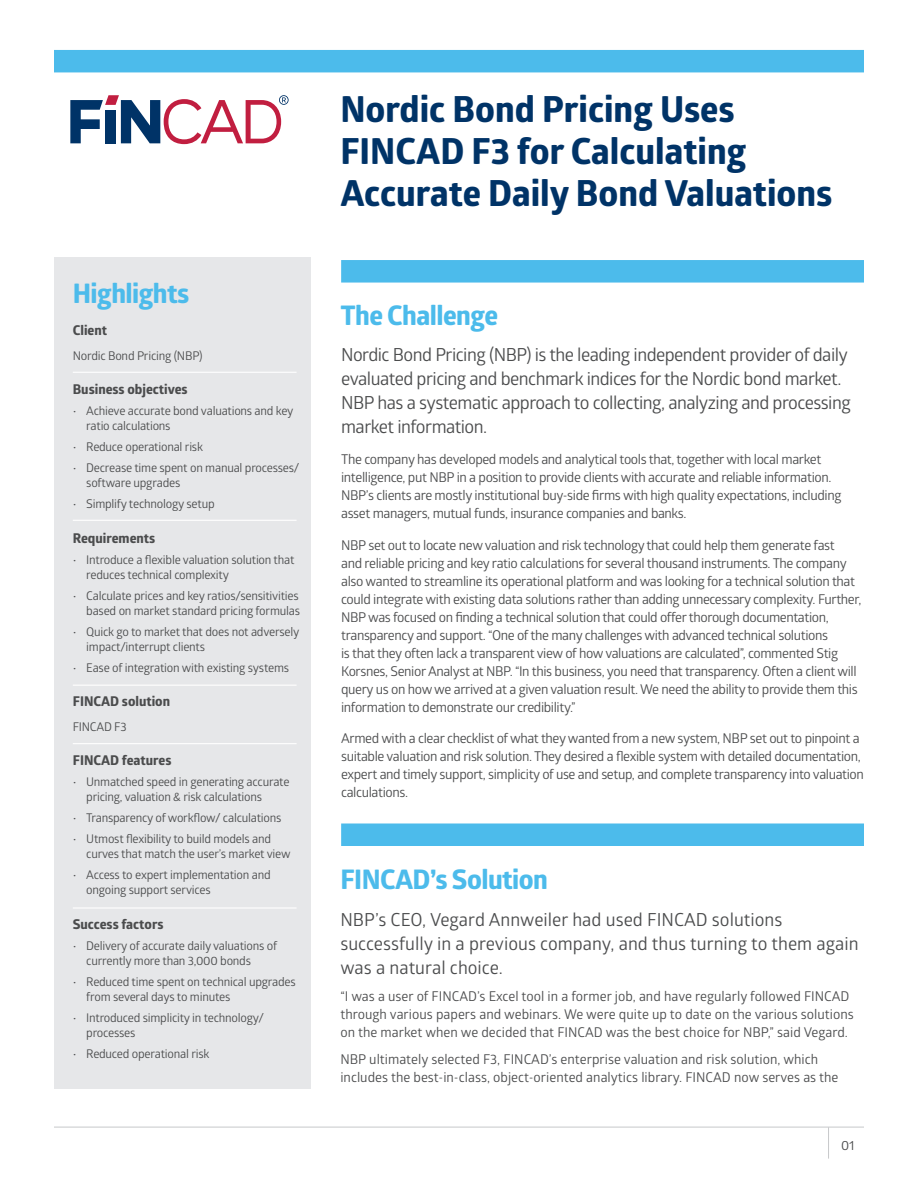
<style>
.page{position:relative;width:918px;height:1188px;background:#fff}
.page>*{position:absolute;margin:0;border:0;box-sizing:border-box;transform-origin:0 0}
.t1{font:700 36px/42px "Globerx";color:#003367}
.t2{font:700 27px "Globerx";letter-spacing:-.02em;color:#4cbbeb}
.t3{font:18px/24px "Glober";letter-spacing:-.03em;color:#4b4c4d}
.t4{font:18px/24px "Glober";color:#4b4c4d}
.t5{font:13.5px/18px "Glober";letter-spacing:-.03em;color:#4b4c4d}
.t6{font:13.5px/18px "Glober";color:#4b4c4d}
.t7{font:700 13.5px "Globerx";color:#4b4c4d}
.t8{font:13.2px "Glober";color:#4b4c4d}
.t9{font:12px/15px "Glober";letter-spacing:-.02em;color:#4b4c4d}
</style>
<div class="page">
<div style="left:54px;top:257px;width:256px;height:832px;background:#e6e7e9"></div>
<hr style="left:54px;top:1127px;width:810px;height:1px;background:#c7c8ca">
<hr style="left:828px;top:1127px;width:1px;height:32px;background:#c7c8ca">
<hr style="left:73px;top:372px;width:224px;height:1px;background:#fff">
<div style="left:341px;top:260px;width:523px;height:23px;background:#4cbbeb"></div>
<div style="left:341px;top:824px;width:523px;height:22px;background:#4cbbeb"></div>
<div style="left:54px;top:50px;width:810px;height:22px;background:#4cbbeb"></div>
<svg style="left:70px;top:95px;width:219px;height:49px"></svg>
<hr style="left:73px;top:520px;width:224px;height:1px;background:#fff">
<hr style="left:73px;top:685px;width:224px;height:1px;background:#fff">
<hr style="left:73px;top:743px;width:224px;height:1px;background:#fff">
<hr style="left:73px;top:907px;width:224px;height:2px;background:#fff">
<h2 class="t2" style="left:73px;top:274px;width:118px">Highlights</h2>
<p class="t7" style="left:73px;top:321px;width:36px">Client</p>
<p class="t9" style="left:73px;top:348px;width:131px">Nordic Bond Pricing (NBP)</p>
<p class="t7" style="left:73px;top:380px;width:116px">Business objectives</p>
<p class="t9" style="left:86px;top:403px;width:209px;text-indent:-14px">• Achieve accurate bond valuations and key ratio calculations</p>
<p class="t9" style="left:73px;top:439px;width:132px">• Reduce operational risk</p>
<p class="t9" style="left:86px;top:460px;width:215px;text-indent:-14px">• Decrease time spent on manual processes/ software upgrades</p>
<p class="t9" style="left:73px;top:496px;width:143px">• Simplify technology setup</p>
<p class="t7" style="left:73px;top:528px;width:84px">Requirements</p>
<p class="t9" style="left:86px;top:552px;width:210px;text-indent:-14px">• Introduce a flexible valuation solution that reduces technical complexity</p>
<p class="t9" style="left:73px;top:588px;width:229px;text-align:right">• Calculate prices and key ratios/sensitivities based on market standard pricing formulas</p>
<p class="t9" style="left:86px;top:624px;width:215px;text-indent:-14px">• Quick go to market that does not adversely impact/interrupt clients</p>
<p class="t9" style="left:73px;top:660px;width:218px">• Ease of integration with existing systems</p>
<p class="t7" style="left:73px;top:692px;width:99px">FINCAD solution</p>
<p class="t9" style="left:73px;top:719px;width:55px">FINCAD F3</p>
<p class="t7" style="left:73px;top:751px;width:100px">FINCAD features</p>
<p class="t9" style="left:86px;top:774px;width:205px;text-indent:-14px">• Unmatched speed in generating accurate pricing, valuation &amp; risk calculations</p>
<p class="t9" style="left:73px;top:810px;width:210px">• Transparency of workflow/ calculations</p>
<p class="t9" style="left:86px;top:831px;width:206px;text-indent:-14px">• Utmost flexibility to build models and curves that match the user’s market view</p>
<p class="t9" style="left:86px;top:867px;width:186px;text-indent:-14px">• Access to expert implementation and ongoing support services</p>
<p class="t7" style="left:73px;top:914px;width:92px">Success factors</p>
<p class="t9" style="left:86px;top:938px;width:192px;text-indent:-14px">• Delivery of accurate daily valuations of currently more than 3,000 bonds</p>
<p class="t9" style="left:86px;top:974px;width:211px;text-indent:-14px">• Reduced time spent on technical upgrades from several days to minutes</p>
<p class="t9" style="left:86px;top:1010px;width:179px;text-indent:-14px">• Introduced simplicity in technology/ processes</p>
<p class="t9" style="left:73px;top:1046px;width:138px">• Reduced operational risk</p>
<h1 class="t1" style="left:340px;top:88px;width:494px">Nordic Bond Pricing Uses<br>FINCAD F3 for Calculating<br>Accurate Daily Bond Valuations</h1>
<h2 class="t2" style="left:340px;top:296px;width:159px">The Challenge</h2>
<h3 class="t3" style="left:341px;top:342px;width:511px">Nordic Bond Pricing (NBP) is the leading independent provider of daily evaluated pricing and benchmark indices for the Nordic bond market.<br>NBP has a systematic approach to collecting, analyzing and processing market information.</h3>
<p class="t5" style="left:341px;top:450px;width:502px">The company has developed models and analytical tools that, together with local market intelligence, put NBP in a position to provide clients with accurate and reliable information.<br>NBP’s clients are mostly institutional buy-side firms with high quality expectations, including asset managers, mutual funds, insurance companies and banks.</p>
<p class="t5" style="left:341px;top:535px;width:522px">NBP set out to locate new valuation and risk technology that could help them generate fast<br>and reliable pricing and key ratio calculations for several thousand instruments. The company also wanted to streamline its operational platform and was looking for a technical solution that could integrate with existing data solutions rather than adding unnecessary complexity. Further, NBP was focused on finding a technical solution that could offer thorough documentation, transparency and support. “One of the many challenges with advanced technical solutions<br>is that they often lack a transparent view of how valuations are calculated”, commented Stig Korsnes, Senior Analyst at NBP. “In this business, you need that transparency. Often a client will query us on how we arrived at a given valuation result. We need the ability to provide them this information to demonstrate our credibility.”</p>
<p class="t5" style="left:341px;top:729px;width:524px">Armed with a clear checklist of what they wanted from a new system, NBP set out to pinpoint a suitable valuation and risk solution. They desired a flexible system with detailed documentation, expert and timely support, simplicity of use and setup, and complete transparency into valuation calculations.</p>
<h2 class="t2" style="left:340px;top:860px;width:209px">FINCAD’s Solution</h2>
<h3 class="t4" style="left:340px;top:907px;width:520px">NBP’s CEO, Vegard Annweiler had used FINCAD solutions successfully in a previous company, and thus turning to them again was a natural choice.</h3>
<p class="t6" style="left:340px;top:986px;width:515px">“I was a user of FINCAD’s Excel tool in a former job, and have regularly followed FINCAD through various papers and webinars. We were quite up to date on the various solutions on the market when we decided that FINCAD was the best choice for NBP,” said Vegard.</p>
<p class="t6" style="left:340px;top:1049px;width:500px">NBP ultimately selected F3, FINCAD’s enterprise valuation and risk solution, which includes the best-in-class, object-oriented analytics library. FINCAD now serves as the</p>
<p class="t8" style="left:841px;top:1136px;width:15px">01</p>
</div>
